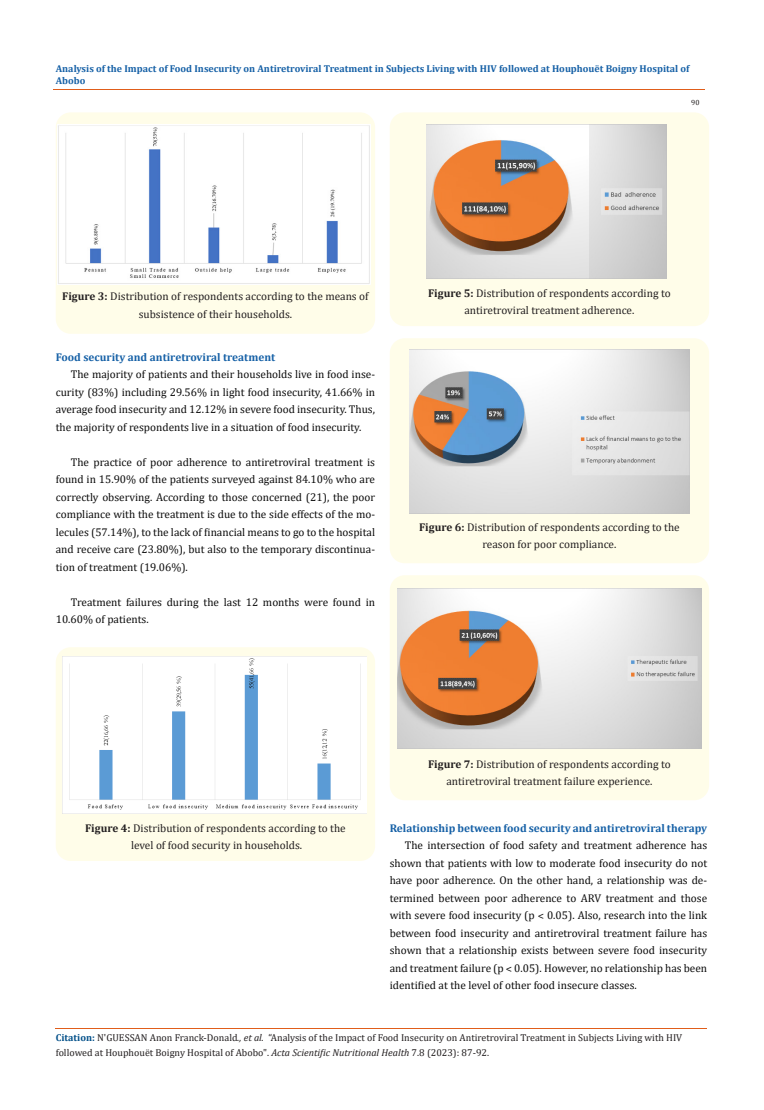
<style>
.page{position:relative;width:764px;height:1110px;background:#fff}
.page>*{position:absolute;margin:0;border:0;box-sizing:border-box;transform-origin:0 0}
.t1{font:11.25px/17.5px "Cambria";color:#0d0d0d;text-align:justify}
.t2{font:11.25px/17.5px "Cambria Math";color:#231f20;text-align:center}
.t3{font:700 11.25px "Cambria";color:#1560a6}
.t4{font:10px/15px "Cambria";color:#231f20}
.t5{font:700 10px/12.5px "Cambria";color:#1560a6}
.t6{font:7.5px "Cambria";color:#231f20}
.s1{font-family:"Cambria";font-weight:700}
.s2{font-weight:700;color:#035089}
.s3{font-style:italic}
</style>
<div class="page">
<div style="left:56px;top:112px;width:319px;height:222px;background:#fffde9;border-radius:15px"></div>
<img style="left:58px;top:124px;width:312px;height:160px">
<div style="left:56px;top:647px;width:319px;height:214px;background:#fffde9;border-radius:15px"></div>
<img style="left:63px;top:656px;width:304px;height:157px">
<div style="left:390px;top:112px;width:319px;height:214px;background:#fffde9;border-radius:15px"></div>
<img style="left:426px;top:124px;width:163px;height:155px">
<img style="left:589px;top:124px;width:77px;height:155px">
<div style="left:390px;top:338px;width:319px;height:225px;background:#fffde9;border-radius:15px"></div>
<img style="left:409px;top:350px;width:280px;height:164px">
<div style="left:390px;top:575px;width:319px;height:225px;background:#fffde9;border-radius:15px"></div>
<img style="left:397px;top:588px;width:304px;height:160px">
<hr style="left:53px;top:90px;width:651px;height:1px;background:#e05d1a">
<hr style="left:56px;top:1029px;width:651px;height:1px;background:#e05d1a">
<p class="t5" style="left:56px;top:62px;width:635px">Analysis of the Impact of Food Insecurity on Antiretroviral Treatment in Subjects Living with HIV followed at Houphouët Boigny Hospital of<br>Abobo</p>
<p class="t6" style="left:691px;top:98px;width:10px">90</p>
<p class="t2" style="left:62px;top:288px;width:308px"><span class="s1">Figure 3:</span> Distribution of respondents according to the means of subsistence of their households.</p>
<p class="t3" style="left:56px;top:349px;width:221px">Food security and antiretroviral treatment</p>
<p class="t1" style="left:56px;top:366px;width:321px;text-indent:15px">The majority of patients and their households live in food inse&shy;curity (83%) including 29.56% in light food insecurity, 41.66% in average food insecurity and 12.12% in severe food insecurity. Thus, the majority of respondents live in a situation of food insecurity.</p>
<p class="t1" style="left:56px;top:453px;width:321px;text-indent:15px">The practice of poor adherence to antiretroviral treatment is found in 15.90% of the patients surveyed against 84.10% who are correctly observing. According to those concerned (21), the poor compliance with the treatment is due to the side effects of the mo&shy;lecules (57.14%), to the lack of financial means to go to the hospital and receive care (23.80%), but also to the temporary discontinua&shy;tion of treatment (19.06%).</p>
<p class="t1" style="left:56px;top:593px;width:321px;text-indent:15px">Treatment failures during the last 12 months were found in<br>10.60% of patients.</p>
<p class="t2" style="left:428px;top:284px;width:244px"><span class="s1">Figure 5:</span> Distribution of respondents according to antiretroviral treatment adherence.</p>
<p class="t2" style="left:419px;top:518px;width:262px"><span class="s1">Figure 6:</span> Distribution of respondents according to the reason for poor compliance.</p>
<p class="t2" style="left:85px;top:819px;width:262px"><span class="s1">Figure 4:</span> Distribution of respondents according to the level of food security in households.</p>
<p class="t2" style="left:428px;top:755px;width:244px"><span class="s1">Figure 7:</span> Distribution of respondents according to antiretroviral treatment failure experience.</p>
<p class="t3" style="left:390px;top:820px;width:319px">Relationship between food security and antiretroviral therapy</p>
<p class="t1" style="left:390px;top:836px;width:319px;text-indent:15px">The intersection of food safety and treatment adherence has shown that patients with low to moderate food insecurity do not have poor adherence. On the other hand, a relationship was de&shy;termined between poor adherence to ARV treatment and those with severe food insecurity (p ˂ 0.05). Also, research into the link between food insecurity and antiretroviral treatment failure has shown that a relationship exists between severe food insecurity and treatment failure (p ˂ 0.05). However, no relationship has been identified at the level of other food insecure classes.</p>
<p class="t4" style="left:56px;top:1030px;width:628px"><span class="s2">Citation:</span> N'GUESSAN Anon Franck-Donald<span class="s3">., et al.</span> “Analysis of the Impact of Food Insecurity on Antiretroviral Treatment in Subjects Living with HIV followed at Houphouët Boigny Hospital of Abobo". <span class="s3">Acta Scientific Nutritional Health</span> 7.8 (2023): 87-92.</p>
</div>
